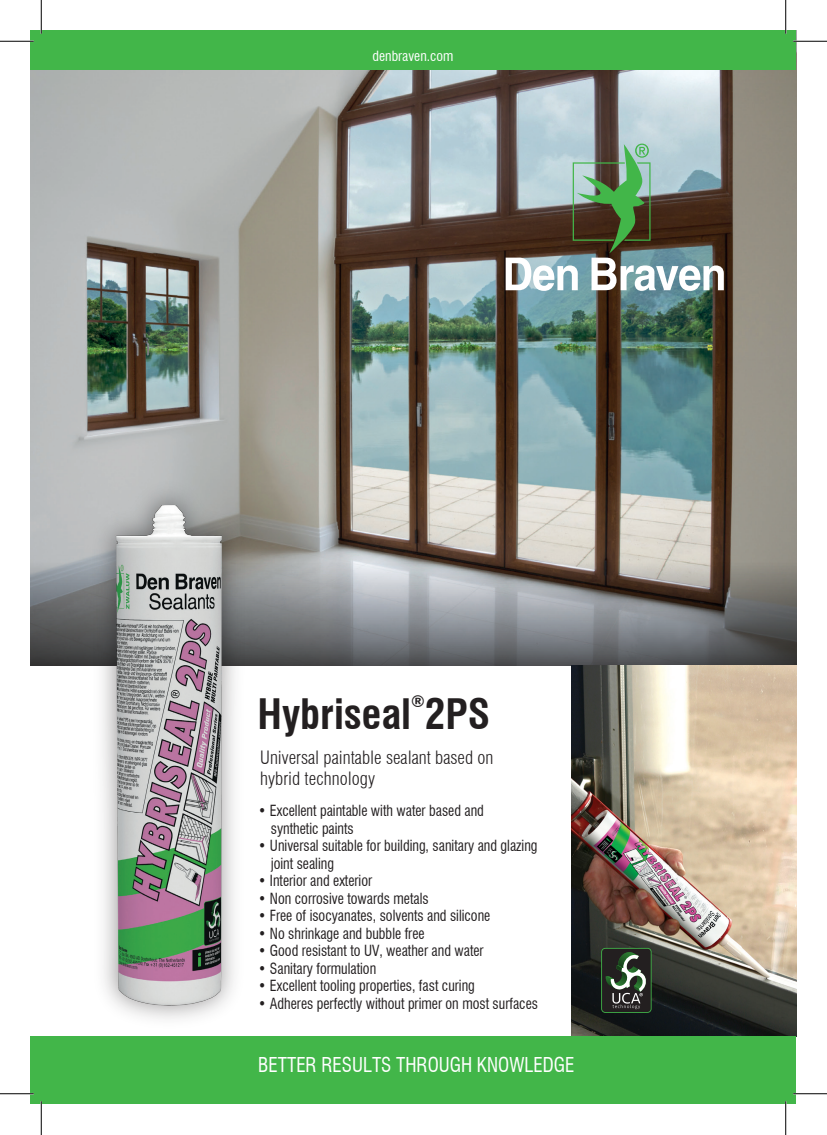
<style>
.page{position:relative;width:827px;height:1135px;background:#fff}
.page>*{position:absolute;margin:0;border:0;box-sizing:border-box;transform-origin:0 0}
.t1{font:700 condensed 41px "Swiss 721 BT";color:#231f20}
.t2{font:condensed 20px "Swiss 721 BT";color:#fff;scale:.95 1}
.t3{font:300 condensed 18px/21px "Swiss 721 BT";color:#231f20}
.t4{font:700 condensed 16.38px "Swiss 721 BT";color:#231f20}
.t5{font:condensed 15px/17.5px "Swiss 721 BT";color:#231f20;scale:.93 1}
.t6{font:condensed 13.75px "Swiss 721 BT";color:#fff}
</style>
<div class="page">
<img style="left:31px;top:70px;width:765px;height:491px">
<svg style="left:31px;top:561px;width:765px;height:104px;background:#7c7d7f"></svg>
<img style="left:572px;top:665px;width:224px;height:371px">
<div style="left:31px;top:1036px;width:765px;height:68px;background:#42b649"></div>
<img style="left:83px;top:472px;width:171px;height:510px">
<img style="left:105px;top:493px;width:129px;height:526px">
<div style="left:31px;top:31px;width:765px;height:39px;background:#42b649"></div>
<svg style="left:505px;top:144px;width:218px;height:147px;background:#7c877d"></svg>
<svg style="left:601px;top:948px;width:50px;height:65px;background:#424d41"></svg>
<hr style="left:0;top:40px;width:34px;height:2px;background:#fff">
<hr style="left:793px;top:40px;width:34px;height:2px;background:#fff">
<hr style="left:40px;top:0;width:2px;height:34px;background:#fff">
<hr style="left:40px;top:1101px;width:2px;height:34px;background:#fff">
<hr style="left:0;top:41px;width:34px;height:1px;background:#000">
<hr style="left:793px;top:41px;width:34px;height:1px;background:#000">
<hr style="left:0;top:1093px;width:34px;height:1px;background:#000">
<hr style="left:793px;top:1093px;width:34px;height:1px;background:#000">
<hr style="left:41px;top:0;width:1px;height:34px;background:#000">
<hr style="left:41px;top:1101px;width:1px;height:34px;background:#000">
<hr style="left:785px;top:0;width:1px;height:34px;background:#000">
<hr style="left:785px;top:1101px;width:1px;height:34px;background:#000">
<p class="t6" style="left:372px;top:48px;width:82px">denbraven.com</p>
<p class="t4" style="left:411px;top:692px;width:15px">®</p>
<h1 class="t1" style="left:257px;top:690px;width:234px">Hybriseal 2PS</h1>
<p class="t3" style="left:260px;top:747px;width:235px">Universal paintable sealant based on hybrid technology</p>
<p class="t5" style="left:271px;top:802px;width:231px;text-indent:-13px">• Excellent paintable with water based and synthetic paints</p>
<p class="t5" style="left:271px;top:837px;width:288px;text-indent:-13px">• Universal suitable for building, sanitary and glazing joint sealing</p>
<p class="t5" style="left:258px;top:872px;width:124px">• Interior and exterior</p>
<p class="t5" style="left:258px;top:889px;width:185px">• Non corrosive towards metals</p>
<p class="t5" style="left:258px;top:907px;width:251px">• Free of isocyanates, solvents and silicone</p>
<p class="t5" style="left:258px;top:924px;width:180px">• No shrinkage and bubble free</p>
<p class="t5" style="left:258px;top:942px;width:244px">• Good resistant to UV, weather and water</p>
<p class="t5" style="left:258px;top:959px;width:128px">• Sanitary formulation</p>
<p class="t5" style="left:258px;top:977px;width:234px">• Excellent tooling properties, fast curing</p>
<p class="t5" style="left:258px;top:994px;width:302px">• Adheres perfectly without primer on most surfaces</p>
<h2 class="t2" style="left:258px;top:1053px;width:334px">BETTER RESULTS THROUGH KNOWLEDGE</h2>
</div>
